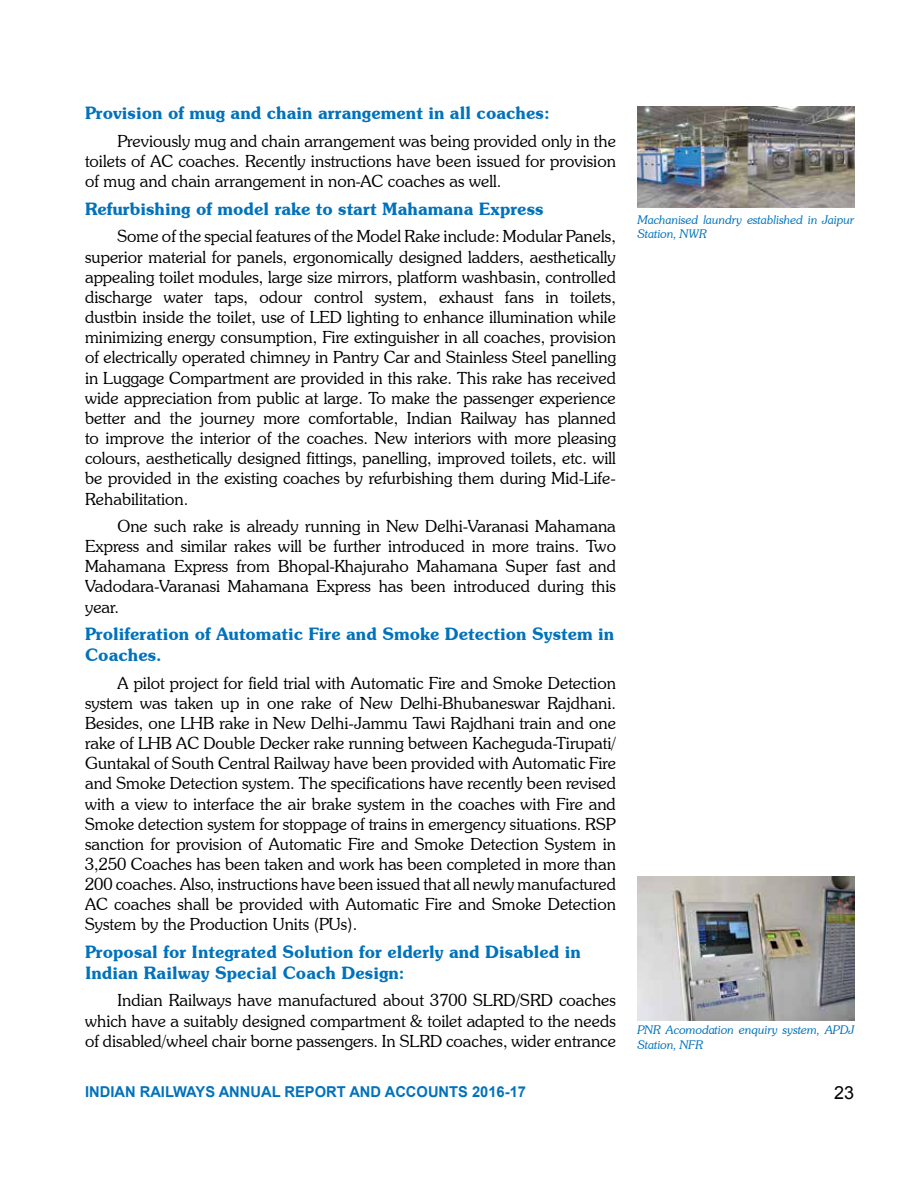
<style>
.page{position:relative;width:918px;height:1188px;background:#fff}
.page>*{position:absolute;margin:0;border:0;box-sizing:border-box;transform-origin:0 0}
.t1{font:18px "Arial";color:#000}
.t2{font:600 17.25px/20.7px "Souvenir IT Cby BT";color:#0072bc}
.t3{font:300 16.8px/20.1px "Souvenir IT Cby BT";color:#000;text-align:justify}
.t4{font:700 15px "Arial";color:#0072bc}
.t5{font:italic 300 12px/14.4px "Souvenir IT Cby BT";color:#0072bc}
</style>
<div class="page">
<img style="left:637px;top:106px;width:217px;height:101px">
<img style="left:637px;top:876px;width:217px;height:145px">
<p class="t2" style="left:85px;top:103px;width:466px">Provision of mug and chain arrangement in all coaches:</p>
<p class="t3" style="left:85px;top:131px;width:532px;text-indent:32px">Previously mug and chain arrangement was being provided only in the toilets of AC coaches. Recently instructions have been issued for provision of mug and chain arrangement in non-AC coaches as well.</p>
<p class="t2" style="left:85px;top:198px;width:460px">Refurbishing of model rake to start Mahamana Express</p>
<p class="t3" style="left:85px;top:226px;width:533px;text-indent:32px">Some of the special features of the Model Rake include: Modular Panels, superior material for panels, ergonomically designed ladders, aesthetically appealing toilet modules, large size mirrors, platform washbasin, controlled discharge water taps, odour control system, exhaust fans in toilets, dustbin inside the toilet, use of LED lighting to enhance illumination while minimizing energy consumption, Fire extinguisher in all coaches, provision of electrically operated chimney in Pantry Car and Stainless Steel panelling in Luggage Compartment are provided in this rake. This rake has received wide appreciation from public at large. To make the passenger experience better and the journey more comfortable, Indian Railway has planned to improve the interior of the coaches. New interiors with more pleasing colours, aesthetically designed fittings, panelling, improved toilets, etc. will be provided in the existing coaches by refurbishing them during Mid-Life-Rehabilitation.</p>
<p class="t3" style="left:85px;top:516px;width:533px;text-indent:32px">One such rake is already running in New Delhi-Varanasi Mahamana Express and similar rakes will be further introduced in more trains. Two Mahamana Express from Bhopal-Khajuraho Mahamana Super fast and Vadodara-Varanasi Mahamana Express has been introduced during this year.</p>
<p class="t2" style="left:85px;top:624px;width:531px">Proliferation of Automatic Fire and Smoke Detection System in<br>Coaches.</p>
<p class="t3" style="left:85px;top:672px;width:533px;text-indent:32px">A pilot project for field trial with Automatic Fire and Smoke Detection system was taken up in one rake of New Delhi-Bhubaneswar Rajdhani.<br>Besides, one LHB rake in New Delhi-Jammu Tawi Rajdhani train and one rake of LHB AC Double Decker rake running between Kacheguda-Tirupati/ Guntakal of South Central Railway have been provided with Automatic Fire and Smoke Detection system. The specifications have recently been revised with a view to interface the air brake system in the coaches with Fire and Smoke detection system for stoppage of trains in emergency situations. RSP sanction for provision of Automatic Fire and Smoke Detection System in 3,250 Coaches has been taken and work has been completed in more than 200 coaches. Also, instructions have been issued that all newly manufactured AC coaches shall be provided with Automatic Fire and Smoke Detection System by the Production Units (PUs).</p>
<p class="t2" style="left:85px;top:942px;width:498px">Proposal for Integrated Solution for elderly and Disabled in<br>Indian Railway Special Coach Design:</p>
<p class="t3" style="left:85px;top:990px;width:533px;text-indent:32px">Indian Railways have manufactured about 3700 SLRD/SRD coaches which have a suitably designed compartment &amp; toilet adapted to the needs of disabled/wheel chair borne passengers. In SLRD coaches, wider entrance</p>
<p class="t5" style="left:637px;top:212px;width:218px">Machanised laundry established in Jaipur<br>Station, NWR</p>
<p class="t5" style="left:637px;top:1023px;width:218px">PNR Acomodation enquiry system, APDJ<br>Station, NFR</p>
<p class="t4" style="left:85px;top:1082px;width:443px">INDIAN RAILWAYS ANNUAL REPORT AND ACCOUNTS 2016-17</p>
<p class="t1" style="left:834px;top:1081px;width:22px">23</p>
</div>
